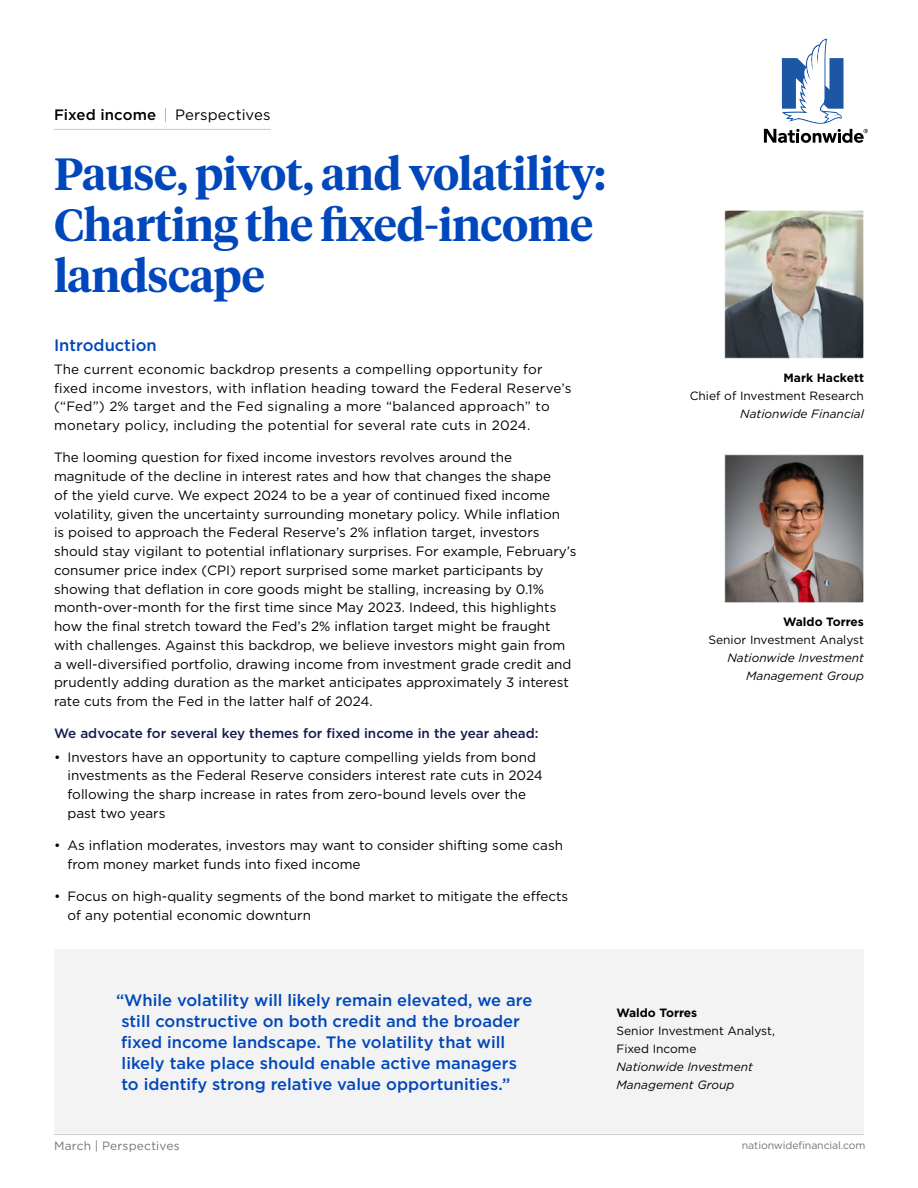
<style>
.page{position:relative;width:918px;height:1188px;background:#fff}
.page>*{position:absolute;margin:0;border:0;box-sizing:border-box;transform-origin:0 0}
.Main_Title{font:600 45px/51px "Tiempos Headline";letter-spacing:-.01em;color:#0047bb}
.Subhead{font:500 16.5px/21px "Gotham";color:#0047bb}
.Eyebrow{font:15px "Gotham";letter-spacing:.005em;color:#000}
.Body_Copy{font:13.5px/18.8px "Gotham";color:#000}
.BULLETs{font:13.5px/18.8px "Gotham";color:#000}
.Body_Copy-2{font:13.5px/18.8px "Gotham";letter-spacing:.02em;color:#000}
.Sub-Subhead{font:500 13.5px "Gotham";color:#141b4d}
.Body_Copy-3{font:12px/18px "Gotham";color:#000;text-align:right}
.Body_Copy-4{font:italic 12px/18px "Gotham";color:#000;text-align:right}
.t1{font:12px "Gotham";letter-spacing:.015em;color:#747478}
.t2{font:10.5px "Gotham";letter-spacing:-.01em;color:#747478}
.s1{font-weight:500}
.s2{font-weight:100}
.s3{font-weight:700}
.s4{font-weight:700;font-style:normal}
.s5{font-style:normal}
.s6{font-style:italic}
</style>
<div class="page">
<hr style="left:54px;top:1134px;width:810px;height:1px;background:#c7c8ca">
<svg style="left:764px;top:39px;width:104px;height:104px"></svg>
<hr style="left:54px;top:129px;width:217px;height:1px;background:#c7c8ca">
<div style="left:54px;top:949px;width:810px;height:184px;background:#f3f3f3"></div>
<img style="left:726px;top:212px;width:136px;height:145px">
<div style="left:724px;top:210px;width:140px;height:149px;border:1px solid #fff"></div>
<img style="left:724px;top:454px;width:140px;height:147px">
<div style="left:724px;top:455px;width:140px;height:148px;border:1px solid #fff"></div>
<p class="Eyebrow" style="left:54px;top:105px;width:218px"><span class="s1">Fixed income</span> <span class="s2">|</span> Perspectives</p>
<h1 class="Main_Title" style="left:54px;top:146px;width:553px">Pause, pivot, and volatility:<br>Charting the fixed-income landscape</h1>
<h2 class="Subhead" style="left:54px;top:334px;width:104px">Introduction</h2>
<p class="Body_Copy-2" style="left:54px;top:360px;width:519px">The current economic backdrop presents a compelling opportunity for fixed income investors, with inflation heading toward the Federal Reserve’s (“Fed”) 2% target and the Fed signaling a more “balanced approach” to monetary policy, including the potential for several rate cuts in 2024.</p>
<p class="Body_Copy" style="left:54px;top:448px;width:524px">The looming question for fixed income investors revolves around the magnitude of the decline in interest rates and how that changes the shape<br>of the yield curve. We expect 2024 to be a year of continued fixed income volatility, given the uncertainty surrounding monetary policy. While inflation<br>is poised to approach the Federal Reserve’s 2% inflation target, investors should stay vigilant to potential inflationary surprises. For example, February’s consumer price index (CPI) report surprised some market participants by showing that deflation in core goods might be stalling, increasing by 0.1% month-over-month for the first time since May 2023. Indeed, this highlights how the final stretch toward the Fed’s 2% inflation target might be fraught with challenges. Against this backdrop, we believe investors might gain from<br>a well-diversified portfolio, drawing income from investment grade credit and prudently adding duration as the market anticipates approximately 3 interest rate cuts from the Fed in the latter half of 2024.</p>
<h3 class="Sub-Subhead" style="left:54px;top:725px;width:486px">We advocate for several key themes for fixed income in the year ahead:</h3>
<p class="BULLETs" style="left:68px;top:747px;width:477px;text-indent:-14px">• Investors have an opportunity to capture compelling yields from bond investments as the Federal Reserve considers interest rate cuts in 2024 following the sharp increase in rates from zero-bound levels over the past two years</p>
<p class="BULLETs" style="left:68px;top:836px;width:497px;text-indent:-14px">• As inflation moderates, investors may want to consider shifting some cash from money market funds into fixed income</p>
<p class="BULLETs" style="left:68px;top:887px;width:502px;text-indent:-14px">• Focus on high-quality segments of the bond market to mitigate the effects of any potential economic downturn</p>
<p class="Body_Copy-3" style="left:690px;top:368px;width:176px"><span class="s3">Mark Hackett<br></span>Chief of Investment Research</p>
<p class="Body_Copy-4" style="left:740px;top:404px;width:125px">Nationwide Financial</p>
<p class="Body_Copy-4" style="left:708px;top:613px;width:157px"><span class="s4">Waldo Torres<br></span><span class="s5">Senior Investment Analyst<br></span>Nationwide Investment<br>Management Group</p>
<h2 class="Subhead" style="left:121px;top:989px;width:413px;text-indent:-5px">“While volatility will likely remain elevated, we are still constructive on both credit and the broader fixed income landscape. The volatility that will likely take place should enable active managers to identify strong relative value opportunities.”</h2>
<p class="Body_Copy-3" style="left:616px;top:1003px;width:160px;text-align:left"><span class="s3">Waldo Torres<br></span>Senior Investment Analyst,<br>Fixed Income<br><span class="s6">Nationwide Investment<br>Management Group</span></p>
<p class="t1" style="left:54px;top:1138px;width:127px">March | Perspectives</p>
<p class="t2" style="left:742px;top:1139px;width:125px">nationwidefinancial.com</p>
</div>
